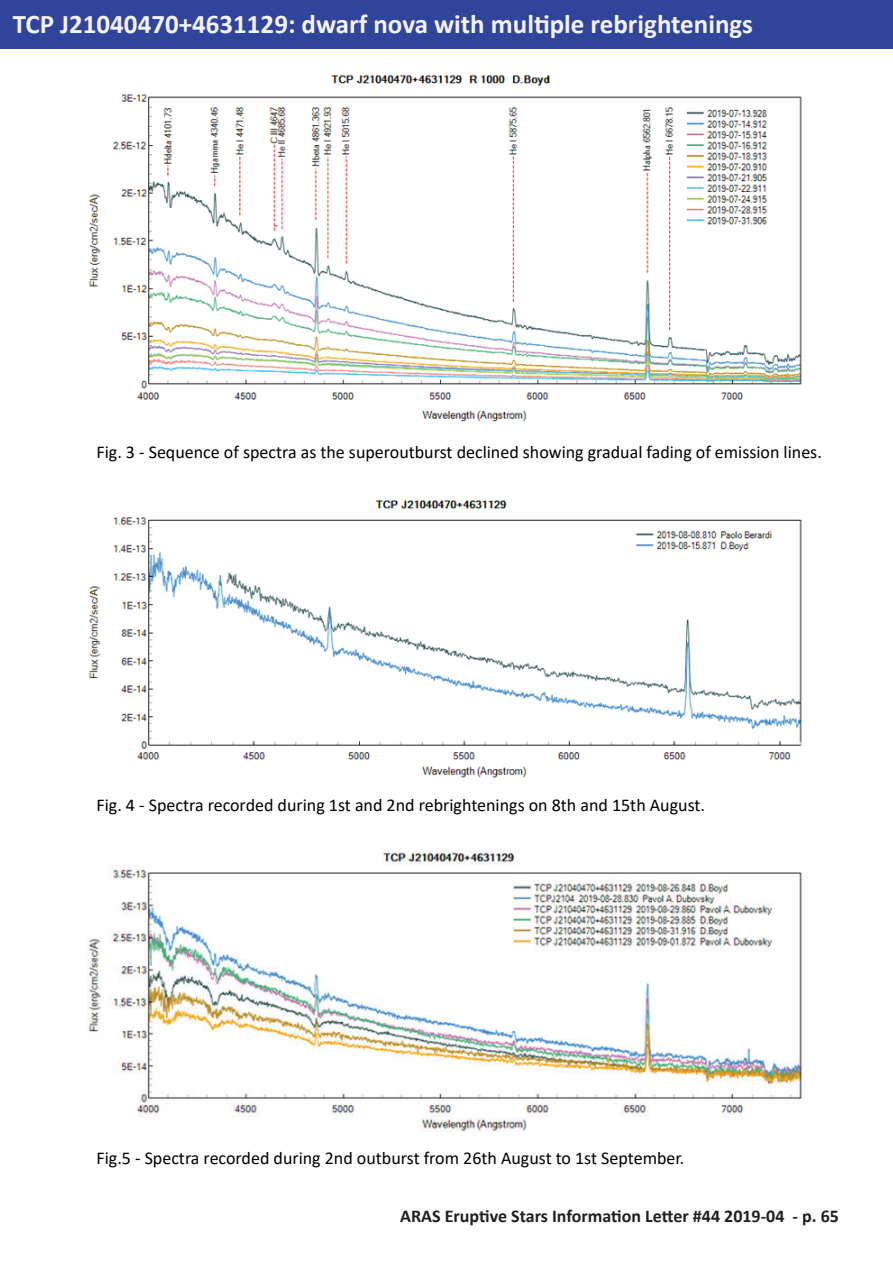
<style>
.page{position:relative;width:893px;height:1263px;background:#fff}
.page>*{position:absolute;margin:0;border:0;box-sizing:border-box;transform-origin:0 0}
.t1{font:700 27px "Calibri";color:#f4f3f3}
.t2{font:18px "Calibri";color:#000}
.t3{font:700 18px "Calibri";color:#231f20}
</style>
<div class="page">
<div style="left:0;top:0;width:893px;height:49px;background:#31449c"></div>
<img style="left:88px;top:74px;width:714px;height:348px">
<img style="left:88px;top:500px;width:714px;height:278px">
<img style="left:87px;top:850px;width:715px;height:282px">
<h1 class="t1" style="left:13px;top:5px;width:742px">TCP J21040470+4631129: dwarf nova with multiple rebrightenings</h1>
<p class="t2" style="left:97px;top:440px;width:727px">Fig. 3 - Sequence of spectra as the superoutburst declined showing gradual fading of emission lines.</p>
<p class="t2" style="left:97px;top:792px;width:610px">Fig. 4 - Spectra recorded during 1st and 2nd rebrightenings on 8th and 15th August.</p>
<p class="t2" style="left:97px;top:1145px;width:589px">Fig.5 - Spectra recorded during 2nd outburst from 26th August to 1st September.</p>
<p class="t3" style="left:400px;top:1204px;width:440px">ARAS Eruptive Stars Information Letter #44 2019-04 - p. 65</p>
</div>
